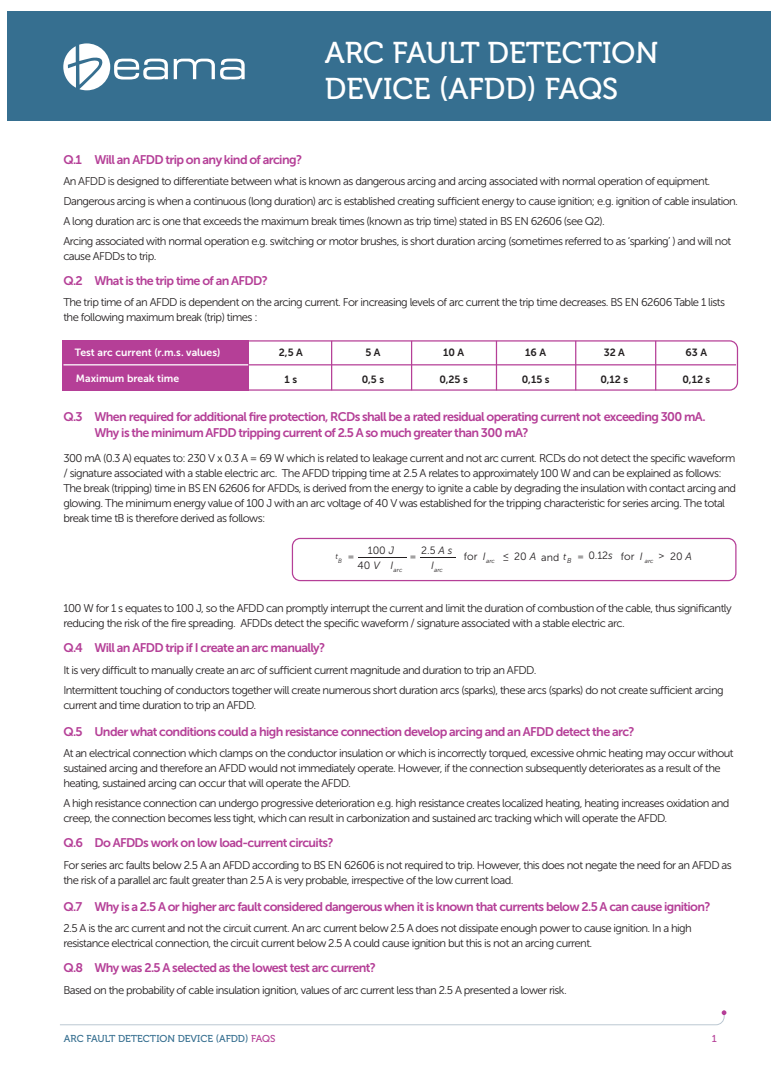
<style>
.page{position:relative;width:780px;height:1088px;background:#fff}
.page>*{position:absolute;margin:0;border:0;box-sizing:border-box;transform-origin:0 0}
.t1{font:30px/36px "Museo 500";color:#fff}
.t2{font:12.5px/16.2px "Museo Sans 700";letter-spacing:-.05em;color:#b53f97}
.t3{font:11.25px/15px "Museo Sans 300";letter-spacing:-.05em;color:#231f20}
.t4{font:10.62px/15.4px "Museo Sans 300";color:#231f20}
.t5{font:italic 10.62px "Museo Sans 300";color:#231f20}
.t6{font:10.5px "Museo Sans 700";color:#fff}
.t7{font:10.5px "Museo Sans 700";color:#231f20}
.t8{font:10px "Museo 500";color:#366f90}
.t9{font:10px "Museo 500";color:#b53f97}
.t10{font:italic 7.88px "Museo Sans 300";color:#231f20}
.t11{font:italic 7px "Museo Sans 300";color:#231f20}
.t12{font:italic 6.12px "Museo Sans 300";color:#231f20}
.s1{font-style:italic}
.s2{font-style:italic;font-size:9.62px}
.s3{color:#b53f97}
</style>
<div class="page">
<div style="left:7px;top:11px;width:763px;height:109px;background:#366f90"></div>
<svg style="left:249px;top:340px;width:489px;height:51px"></svg>
<div style="left:62px;top:340px;width:187px;height:51px;background:#b53f97"></div>
<hr style="left:247px;top:364px;width:489px;height:1px;background:#b53f97">
<hr style="left:63px;top:364px;width:185px;height:1px;background:#fff">
<hr style="left:331px;top:341px;width:1px;height:49px;background:#b53f97">
<hr style="left:411px;top:341px;width:1px;height:49px;background:#b53f97">
<hr style="left:496px;top:341px;width:1px;height:49px;background:#b53f97">
<hr style="left:575px;top:341px;width:1px;height:49px;background:#b53f97">
<hr style="left:655px;top:341px;width:1px;height:49px;background:#b53f97">
<svg style="left:292px;top:538px;width:444px;height:43px"></svg>
<svg style="left:174px;top:59px;width:71px;height:20px"></svg>
<svg style="left:63px;top:43px;width:105px;height:47px"></svg>
<svg style="left:60px;top:1010px;width:666px;height:15px"></svg>
<h1 class="t1" style="left:325px;top:37px;width:335px">ARC FAULT DETECTION<br>DEVICE (AFDD) FAQS</h1>
<p class="t2" style="left:63px;top:151px;width:240px">Q.1 Will an AFDD trip on any kind of arcing?</p>
<p class="t3" style="left:63px;top:171px;width:676px;line-height:20px">An AFDD is designed to differentiate between what is known as dangerous arcing and arcing associated with normal operation of equipment.<br>Dangerous arcing is when a continuous (long duration) arc is established creating sufficient energy to cause ignition; e.g. ignition of cable insulation.<br>A long duration arc is one that exceeds the maximum break times (known as trip time) stated in BS EN 62606 (see Q2).<br>Arcing associated with normal operation e.g. switching or motor brushes, is short duration arcing (sometimes referred to as ‘sparking’ ) and will not</p>
<p class="t3" style="left:63px;top:248px;width:95px">cause AFDDs to trip.</p>
<p class="t2" style="left:63px;top:272px;width:206px">Q.2 What is the trip time of an AFDD?</p>
<p class="t3" style="left:63px;top:295px;width:663px">The trip time of an AFDD is dependent on the arcing current. For increasing levels of arc current the trip time decreases. BS EN 62606 Table 1 lists the following maximum break (trip) times :</p>
<p class="t6" style="left:75px;top:346px;width:147px">Test arc current (r.m.s. values)</p>
<p class="t6" style="left:76px;top:372px;width:105px">Maximum break time</p>
<p class="t7" style="left:279px;top:346px;width:25px">2,5 A</p>
<p class="t7" style="left:365px;top:346px;width:17px">5A</p>
<p class="t7" style="left:443px;top:346px;width:23px">10 A</p>
<p class="t7" style="left:525px;top:346px;width:22px">16 A</p>
<p class="t7" style="left:603px;top:346px;width:23px">32 A</p>
<p class="t7" style="left:685px;top:346px;width:23px">63 A</p>
<p class="t7" style="left:284px;top:373px;width:14px">1s</p>
<p class="t7" style="left:362px;top:373px;width:24px">0,5 s</p>
<p class="t7" style="left:439px;top:373px;width:30px">0,25 s</p>
<p class="t7" style="left:522px;top:373px;width:29px">0,15 s</p>
<p class="t7" style="left:600px;top:373px;width:29px">0,12 s</p>
<p class="t7" style="left:682px;top:373px;width:29px">0,12 s</p>
<p class="t2" style="left:94px;top:409px;width:612px;text-indent:-31px">Q.3 When required for additional fire protection, RCDs shall be a rated residual operating current not exceeding 300 mA.<br>Why is the minimum AFDD tripping current of 2.5 A so much greater than 300 mA?</p>
<p class="t3" style="left:63px;top:451px;width:674px">300 mA (0.3 A) equates to: 230 V x 0.3 A = 69 W which is related to leakage current and not arc current. RCDs do not detect the specific waveform / signature associated with a stable electric arc. The AFDD tripping time at 2.5 A relates to approximately 100 W and can be explained as follows:<br>The break (tripping) time in BS EN 62606 for AFDDs, is derived from the energy to ignite a cable by degrading the insulation with contact arcing and glowing. The minimum energy value of 100 J with an arc voltage of 40 V was established for the tripping characteristic for series arcing. The total break time tB is therefore derived as follows:</p>
<p class="t4" style="left:421px;top:542px;width:33px">2.5 <span class="s1">A s</span></p>
<p class="t4" style="left:357px;top:543px;width:38px;text-indent:10px">100 <span class="s1">J<br></span>40 <span class="s1">V</span></p>
<p class="t4" style="left:347px;top:548px;width:9px">=</p>
<p class="t4" style="left:409px;top:548px;width:9px">=</p>
<p class="t4" style="left:577px;top:548px;width:59px">= 0.12<span class="s1">s</span> for</p>
<p class="t5" style="left:390px;top:559px;width:4px">I</p>
<p class="t4" style="left:464px;top:548px;width:15px">for</p>
<p class="t4" style="left:502px;top:548px;width:8px">≤</p>
<p class="t4" style="left:658px;top:548px;width:7px">&gt;</p>
<p class="t4" style="left:514px;top:549px;width:54px">20 <span class="s1">A</span> and <span class="s2">t</span></p>
<p class="t4" style="left:670px;top:548px;width:23px">20 <span class="s1">A</span></p>
<p class="t12" style="left:483px;top:558px;width:13px"><sup>I</sup>arc</p>
<p class="t12" style="left:639px;top:558px;width:15px"><sup>I</sup> arc</p>
<p class="t10" style="left:335px;top:551px;width:4px">t</p>
<p class="t12" style="left:338px;top:558px;width:5px">B</p>
<p class="t11" style="left:567px;top:557px;width:6px">B</p>
<p class="t12" style="left:393px;top:566px;width:10px">arc</p>
<p class="t12" style="left:431px;top:566px;width:13px"><sup>I</sup>arc</p>
<p class="t3" style="left:63px;top:601px;width:669px">100 W for 1 s equates to 100 J, so the AFDD can promptly interrupt the current and limit the duration of combustion of the cable, thus significantly reducing the risk of the fire spreading. AFDDs detect the specific waveform / signature associated with a stable electric arc.</p>
<p class="t2" style="left:63px;top:640px;width:263px">Q.4 Will an AFDD trip if I create an arc manually?</p>
<p class="t3" style="left:63px;top:660px;width:661px;line-height:20px">It is very difficult to manually create an arc of sufficient current magnitude and duration to trip an AFDD.<br>Intermittent touching of conductors together will create numerous short duration arcs (sparks), these arcs (sparks) do not create sufficient arcing</p>
<p class="t3" style="left:63px;top:697px;width:194px">current and time duration to trip an AFDD.</p>
<p class="t2" style="left:63px;top:724px;width:572px">Q.5 Under what conditions could a high resistance connection develop arcing and an AFDD detect the arc?</p>
<p class="t3" style="left:63px;top:746px;width:671px">At an electrical connection which clamps on the conductor insulation or which is incorrectly torqued, excessive ohmic heating may occur without sustained arcing and therefore an AFDD would not immediately operate. However, if the connection subsequently deteriorates as a result of the heating, sustained arcing can occur that will operate the AFDD.</p>
<p class="t3" style="left:63px;top:796px;width:667px">A high resistance connection can undergo progressive deterioration e.g. high resistance creates localized heating, heating increases oxidation and creep, the connection becomes less tight, which can result in carbonization and sustained arc tracking which will operate the AFDD.</p>
<p class="t2" style="left:63px;top:835px;width:272px">Q.6 Do AFDDs work on low load-current circuits?</p>
<p class="t3" style="left:63px;top:857px;width:670px">For series arc faults below 2.5 A an AFDD according to BS EN 62606 is not required to trip. However, this does not negate the need for an AFDD as the risk of a parallel arc fault greater than 2.5 A is very probable, irrespective of the low current load.</p>
<p class="t2" style="left:63px;top:899px;width:648px">Q.7 Why is a 2.5 A or higher arc fault considered dangerous when it is known that currents below 2.5 A can cause ignition?</p>
<p class="t3" style="left:63px;top:921px;width:630px">2.5 A is the arc current and not the circuit current. An arc current below 2.5 A does not dissipate enough power to cause ignition. In a high resistance electrical connection, the circuit current below 2.5 A could cause ignition but this is not an arcing current.</p>
<p class="t2" style="left:63px;top:960px;width:314px">Q.8 Why was 2.5 A selected as the lowest test arc current?</p>
<p class="t3" style="left:63px;top:982px;width:505px">Based on the probability of cable insulation ignition, values of arc current less than 2.5 A presented a lower risk.</p>
<p class="t8" style="left:64px;top:1035px;width:213px">ARC FAULT DETECTION DEVICE (AFDD) <span class="s3">FAQS</span></p>
<p class="t9" style="left:711px;top:1035px;width:7px">1</p>
</div>
